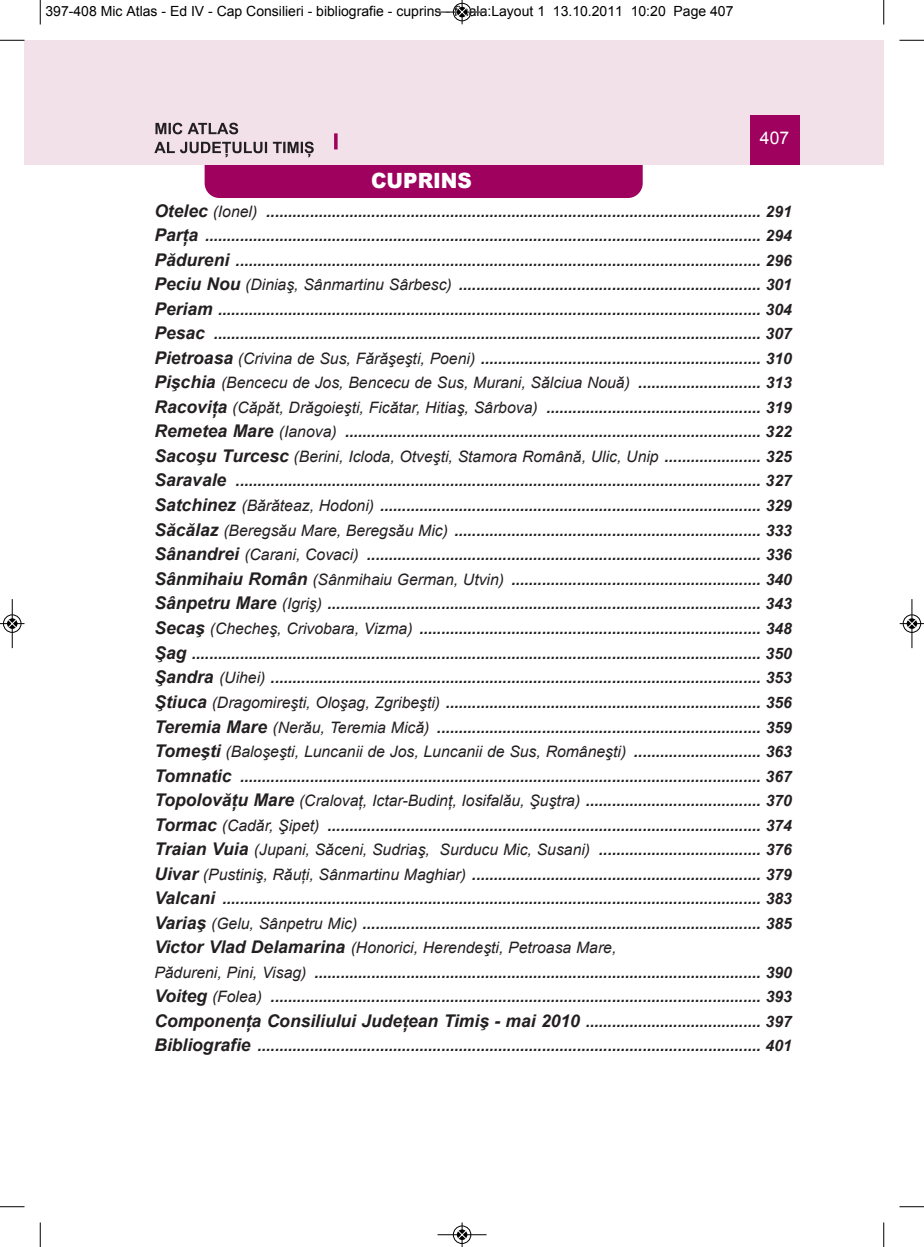
<style>
.page{position:relative;width:924px;height:1247px;background:#fff}
.page>*{position:absolute;margin:0;border:0;box-sizing:border-box;transform-origin:0 0}
.t1{font:900 21px "Arial";color:#fff;scale:.95 1}
.t2{font:17.5px "Arial";color:#fff}
.t3{font:italic 700 15.75px/24.5px "Arial";color:#231f20}
.t4{font:14px "Arial";color:#000}
.s1{font-size:17.5px}
.s2{font-weight:400}
</style>
<div class="page">
<div style="left:205px;top:135px;width:438px;height:63px;background:#9e015e;border-radius:15px"></div>
<div style="left:40px;top:40px;width:844px;height:124px;background:#f3e1e9"></div>
<div style="left:750px;top:115px;width:50px;height:49px;background:#9e015e"></div>
<div style="left:24px;top:40px;width:16px;height:124px;background:#f3e1e9"></div>
<svg style="left:155px;top:123px;width:83px;height:11px"></svg>
<svg style="left:154px;top:142px;width:160px;height:15px"></svg>
<svg style="left:334px;top:133px;width:4px;height:16px"></svg>
<svg style="left:40px;top:0;width:1px;height:24px"></svg>
<svg style="left:0;top:40px;width:24px;height:1px"></svg>
<svg style="left:883px;top:0;width:1px;height:24px"></svg>
<svg style="left:899px;top:40px;width:25px;height:1px"></svg>
<svg style="left:40px;top:1222px;width:1px;height:24px"></svg>
<svg style="left:0;top:1206px;width:24px;height:1px"></svg>
<svg style="left:883px;top:1222px;width:1px;height:24px"></svg>
<svg style="left:899px;top:1206px;width:25px;height:1px"></svg>
<hr style="left:438px;top:12px;width:48px;height:1px;background:#000">
<div style="left:453px;top:3px;width:18px;height:18px;border:1px solid #000;border-radius:50%"></div>
<svg style="left:458px;top:0;width:8px;height:24px"></svg>
<hr style="left:438px;top:1234px;width:48px;height:1px;background:#000">
<div style="left:453px;top:1225px;width:18px;height:18px;border:1px solid #000;border-radius:50%"></div>
<svg style="left:458px;top:1222px;width:8px;height:24px"></svg>
<div style="left:3px;top:614px;width:19px;height:19px;border:1px solid #fff;border-radius:50%"></div>
<hr style="left:12px;top:599px;width:1px;height:49px;background:#000">
<div style="left:3px;top:614px;width:18px;height:18px;border:1px solid #000;border-radius:50%"></div>
<svg style="left:0;top:619px;width:24px;height:9px"></svg>
<div style="left:902px;top:614px;width:19px;height:19px;border:1px solid #fff;border-radius:50%"></div>
<hr style="left:911px;top:599px;width:1px;height:49px;background:#000">
<div style="left:903px;top:614px;width:18px;height:18px;border:1px solid #000;border-radius:50%"></div>
<svg style="left:900px;top:619px;width:24px;height:9px"></svg>
<p class="t4" style="left:46px;top:3px;width:689px">397-408 Mic Atlas - Ed IV - Cap Consilieri - bibliografie - cuprins - finala:Layout 1 13.10.2011 10:20 Page 407</p>
<p class="t2" style="left:760px;top:128px;width:31px">407</p>
<h1 class="t1" style="left:371px;top:165px;width:108px">CUPRINS</h1>
<p class="t3" style="left:154px;top:199px;width:639px"><span class="s1">Otelec</span> <span class="s2">(Ionel)</span> ................................................................................................................. 291<br><span class="s1">Parţa</span> ............................................................................................................................... 294<br><span class="s1">Pădureni</span> ........................................................................................................................ 296<br><span class="s1">Peciu Nou</span> <span class="s2">(Diniaş, Sânmartinu Sârbesc)</span> ..................................................................... 301<br><span class="s1">Periam</span> ............................................................................................................................ 304<br><span class="s1">Pesac</span> ............................................................................................................................. 307<br><span class="s1">Pietroasa</span> <span class="s2">(Crivina de Sus, Fărăşeşti, Poeni)</span> ................................................................ 310<br><span class="s1">Pişchia</span> <span class="s2">(Bencecu de Jos, Bencecu de Sus, Murani, Sălciua Nouă)</span> ............................ 313<br><span class="s1">Racoviţa</span> <span class="s2">(Căpăt, Drăgoieşti, Ficătar, Hitiaş, Sârbova)</span> ................................................. 319<br><span class="s1">Remetea Mare</span> <span class="s2">(Ianova)</span> ............................................................................................... 322<br><span class="s1">Sacoşu Turcesc</span> <span class="s2">(Berini, Icloda, Otveşti, Stamora Română, Ulic, Unip</span> ...................... 325<br><span class="s1">Saravale</span> ........................................................................................................................ 327<br><span class="s1">Satchinez</span> <span class="s2">(Bărăteaz, Hodoni)</span> ....................................................................................... 329<br><span class="s1">Săcălaz</span> <span class="s2">(Beregsău Mare, Beregsău Mic)</span> ...................................................................... 333<br><span class="s1">Sânandrei</span> <span class="s2">(Carani, Covaci)</span> .......................................................................................... 336<br><span class="s1">Sânmihaiu Român</span> <span class="s2">(Sânmihaiu German, Utvin)</span> ......................................................... 340<br><span class="s1">Sânpetru Mare</span> <span class="s2">(Igriş)</span> ................................................................................................... 343<br><span class="s1">Secaş</span> <span class="s2">(Checheş, Crivobara, Vizma)</span> .............................................................................. 348<br><span class="s1">Şag</span> .................................................................................................................................. 350<br><span class="s1">Şandra</span> <span class="s2">(Uihei)</span> ................................................................................................................ 353<br><span class="s1">Ştiuca</span> <span class="s2">(Dragomireşti, Oloşag, Zgribeşti)</span> ........................................................................ 356<br><span class="s1">Teremia Mare</span> <span class="s2">(Nerău, Teremia Mică)</span> .......................................................................... 359<br><span class="s1">Tomeşti</span> <span class="s2">(Baloşeşti, Luncanii de Jos, Luncanii de Sus, Româneşti)</span> ............................. 363<br><span class="s1">Tomnatic</span> ....................................................................................................................... 367<br><span class="s1">Topolovăţu Mare</span> <span class="s2">(Cralovaţ, Ictar-Budinţ, Iosifalău, Şuştra)</span> ........................................ 370<br><span class="s1">Tormac</span> <span class="s2">(Cadăr, Şipet)</span> ................................................................................................... 374<br><span class="s1">Traian Vuia</span> <span class="s2">(Jupani, Săceni, Sudriaş, Surducu Mic, Susani)</span> ..................................... 376<br><span class="s1">Uivar</span> <span class="s2">(Pustiniş, Răuţi, Sânmartinu Maghiar)</span> .................................................................. 379<br><span class="s1">Valcani</span> ........................................................................................................................... 383<br><span class="s1">Variaş</span> <span class="s2">(Gelu, Sânpetru Mic)</span> ........................................................................................... 385<br><span class="s1">Victor Vlad Delamarina</span> <span class="s2">(Honorici, Herendeşti, Petroasa Mare,<br>Pădureni, Pini, Visag)</span> ...................................................................................................... 390<br><span class="s1">Voiteg</span> <span class="s2">(Folea)</span> ................................................................................................................ 393<br><span class="s1">Componenţa Consiliului Judeţean Timiş - mai 2010</span> ........................................ 397<br><span class="s1">Bibliografie</span> ................................................................................................................... 401</p>
</div>
